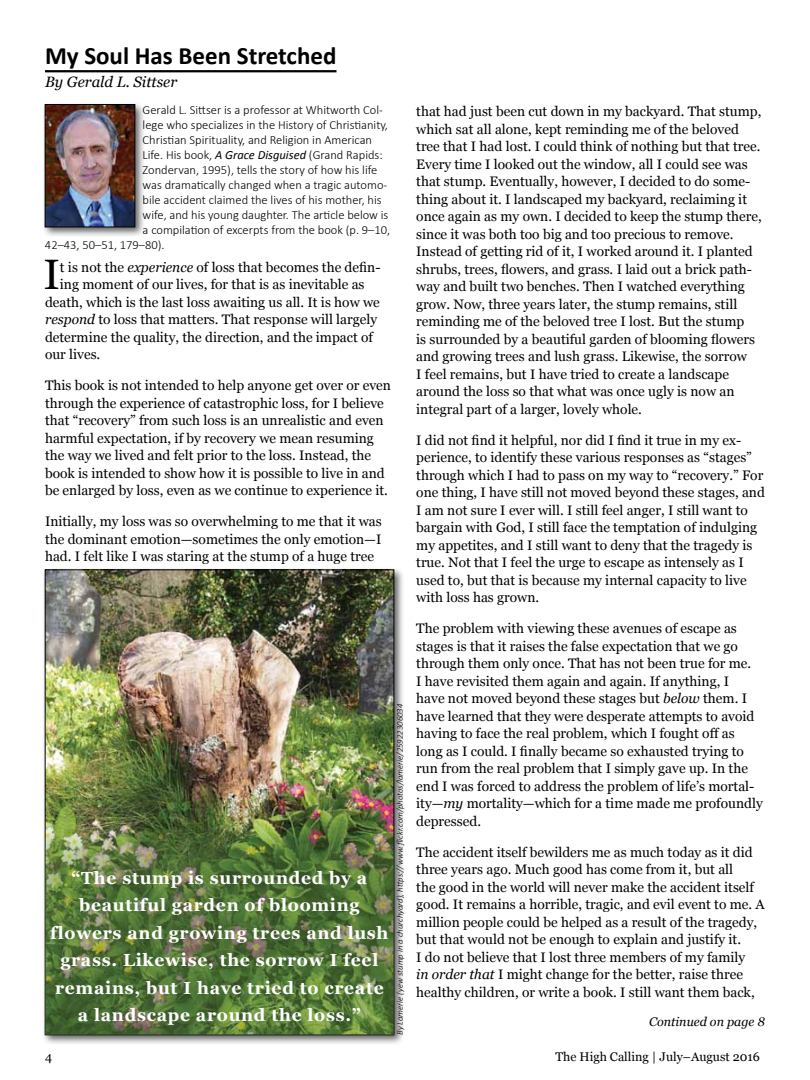
<style>
.page{position:relative;width:810px;height:1080px;background:#fff}
.page>*{position:absolute;margin:0;border:0;box-sizing:border-box;transform-origin:0 0}
.t1{font:42.5px "Georgia";color:#000}
.t2{font:700 25px "Calibri";color:#000}
.t3{font:700 17.5px/27.5px "Georgia";letter-spacing:.04em;color:#fff;text-align:center}
.t4{font:italic 15px "Georgia";color:#000}
.t5{font:13.75px/17.5px "Georgia";color:#000}
.t6{font:300 12.5px "Calibri";color:#000}
.t7{font:12.5px "Georgia";color:#000}
.t8{font:italic 12.5px "Georgia";color:#000}
.t9{font:italic 300 8.75px "Calibri";color:#000}
.s1{font-weight:400;font-style:italic}
.s2{font-style:italic}
</style>
<div class="page">
<hr style="left:45px;top:70px;width:292px;height:2px;background:#000">
<div style="left:42px;top:101px;width:104px;height:137px;background:#000;opacity:.6"></div>
<img style="left:47px;top:106px;width:86px;height:119px">
<div style="left:45px;top:104px;width:90px;height:123px;border:1px solid #000"></div>
<div style="left:42px;top:567px;width:363px;height:478px;background:#000;opacity:.6"></div>
<img style="left:47px;top:572px;width:345px;height:249px">
<img style="left:45px;top:821px;width:349px;height:214px">
<h2 class="t2" style="left:45px;top:40px;width:293px">My Soul Has Been Stretched</h2>
<p class="t4" style="left:45px;top:74px;width:134px">By Gerald L. Sittser</p>
<p class="t6" style="left:143px;top:102px;width:242px">Gerald L. Sittser is a professor at Whitworth Col-</p>
<p class="t6" style="left:143px;top:117px;width:247px">lege who specializes in the History of Christianity,</p>
<p class="t6" style="left:143px;top:132px;width:231px">Christian Spirituality, and Religion in American</p>
<p class="t6" style="left:143px;top:147px;width:242px">Life. His book, <span class="s1">A Grace Disguised</span> (Grand Rapids:</p>
<p class="t6" style="left:143px;top:162px;width:236px">Zondervan, 1995), tells the story of how his life</p>
<p class="t6" style="left:143px;top:177px;width:246px">was dramatically changed when a tragic automo-</p>
<p class="t6" style="left:143px;top:192px;width:241px">bile accident claimed the lives of his mother, his</p>
<p class="t6" style="left:143px;top:207px;width:247px">wife, and his young daughter. The article below is</p>
<p class="t6" style="left:143px;top:222px;width:249px">a compilation of excerpts from the book (p. 9–10,</p>
<p class="t6" style="left:45px;top:237px;width:121px">42–43, 50–51, 179–80).</p>
<h1 class="t1" style="left:43px;top:250px;width:18px">I</h1>
<p class="t5" style="left:60px;top:258px;width:322px">t is not the <span class="s2">experience</span> of loss that becomes the defin-</p>
<p class="t5" style="left:60px;top:276px;width:306px">ing moment of our lives, for that is as inevitable as</p>
<p class="t5" style="left:45px;top:293px;width:336px">death, which is the last loss awaiting us all. It is how we</p>
<p class="t5" style="left:45px;top:311px;width:334px"><span class="s2">respond</span> to loss that matters. That response will largely</p>
<p class="t5" style="left:45px;top:328px;width:330px">determine the quality, the direction, and the impact of</p>
<p class="t5" style="left:45px;top:346px;width:57px">our lives.</p>
<p class="t5" style="left:45px;top:377px;width:347px">This book is not intended to help anyone get over or even through the experience of catastrophic loss, for I believe that “recovery” from such loss is an unrealistic and even harmful expectation, if by recovery we mean resuming the way we lived and felt prior to the loss. Instead, the book is intended to show how it is possible to live in and be enlarged by loss, even as we continue to experience it.</p>
<p class="t5" style="left:45px;top:513px;width:338px;text-align:justify">Initially, my loss was so overwhelming to me that it was the dominant emotion—sometimes the only emotion—I had. I felt like I was staring at the stump of a huge tree</p>
<p class="t3" style="left:50px;top:864px;width:340px">“The stump is surrounded by a beautiful garden of blooming flowers and growing trees and lush grass. Likewise, the sorrow I feel remains, but I have tried to create a landscape around the loss.”</p>
<p class="t9" style="left:394px;top:1035px;width:333px;rotate:-90deg">By Lamerie (yew stump in a churchyard), https://www.flickr.com/photos/lamerie/25922306034</p>
<p class="t5" style="left:416px;top:103px;width:347px">that had just been cut down in my backyard. That stump, which sat all alone, kept reminding me of the beloved tree that I had lost. I could think of nothing but that tree.<br>Every time I looked out the window, all I could see was that stump. Eventually, however, I decided to do some&shy;thing about it. I landscaped my backyard, reclaiming it once again as my own. I decided to keep the stump there, since it was both too big and too precious to remove.<br>Instead of getting rid of it, I worked around it. I planted shrubs, trees, flowers, and grass. I laid out a brick path&shy;way and built two benches. Then I watched everything grow. Now, three years later, the stump remains, still reminding me of the beloved tree I lost. But the stump<br>is surrounded by a beautiful garden of blooming flowers and growing trees and lush grass. Likewise, the sorrow<br>I feel remains, but I have tried to create a landscape around the loss so that what was once ugly is now an integral part of a larger, lovely whole.</p>
<p class="t5" style="left:416px;top:431px;width:350px">I did not find it helpful, nor did I find it true in my ex&shy;perience, to identify these various responses as “stages” through which I had to pass on my way to “recovery.” For one thing, I have still not moved beyond these stages, and I am not sure I ever will. I still feel anger, I still want to bargain with God, I still face the temptation of indulging my appetites, and I still want to deny that the tragedy is true. Not that I feel the urge to escape as intensely as I used to, but that is because my internal capacity to live with loss has grown.</p>
<p class="t5" style="left:416px;top:620px;width:348px">The problem with viewing these avenues of escape as stages is that it raises the false expectation that we go through them only once. That has not been true for me.<br>I have revisited them again and again. If anything, I<br>have not moved beyond these stages but <span class="s2">below</span> them. I have learned that they were desperate attempts to avoid having to face the real problem, which I fought off as long as I could. I finally became so exhausted trying to run from the real problem that I simply gave up. In the end I was forced to address the problem of life’s mortal&shy;ity—<span class="s2">my</span> mortality—which for a time made me profoundly depressed.</p>
<p class="t5" style="left:416px;top:843px;width:350px">The accident itself bewilders me as much today as it did three years ago. Much good has come from it, but all<br>the good in the world will never make the accident itself good. It remains a horrible, tragic, and evil event to me. A million people could be helped as a result of the tragedy, but that would not be enough to explain and justify it.<br>I do not believe that I lost three members of my family<br><span class="s2">in order that</span> I might change for the better, raise three healthy children, or write a book. I still want them back,</p>
<p class="t8" style="left:649px;top:1015px;width:117px">Continued on page 8</p>
<p class="t7" style="left:45px;top:1050px;width:9px">4</p>
<p class="t7" style="left:555px;top:1050px;width:206px">The High Calling | July–August 2016</p>
</div>
